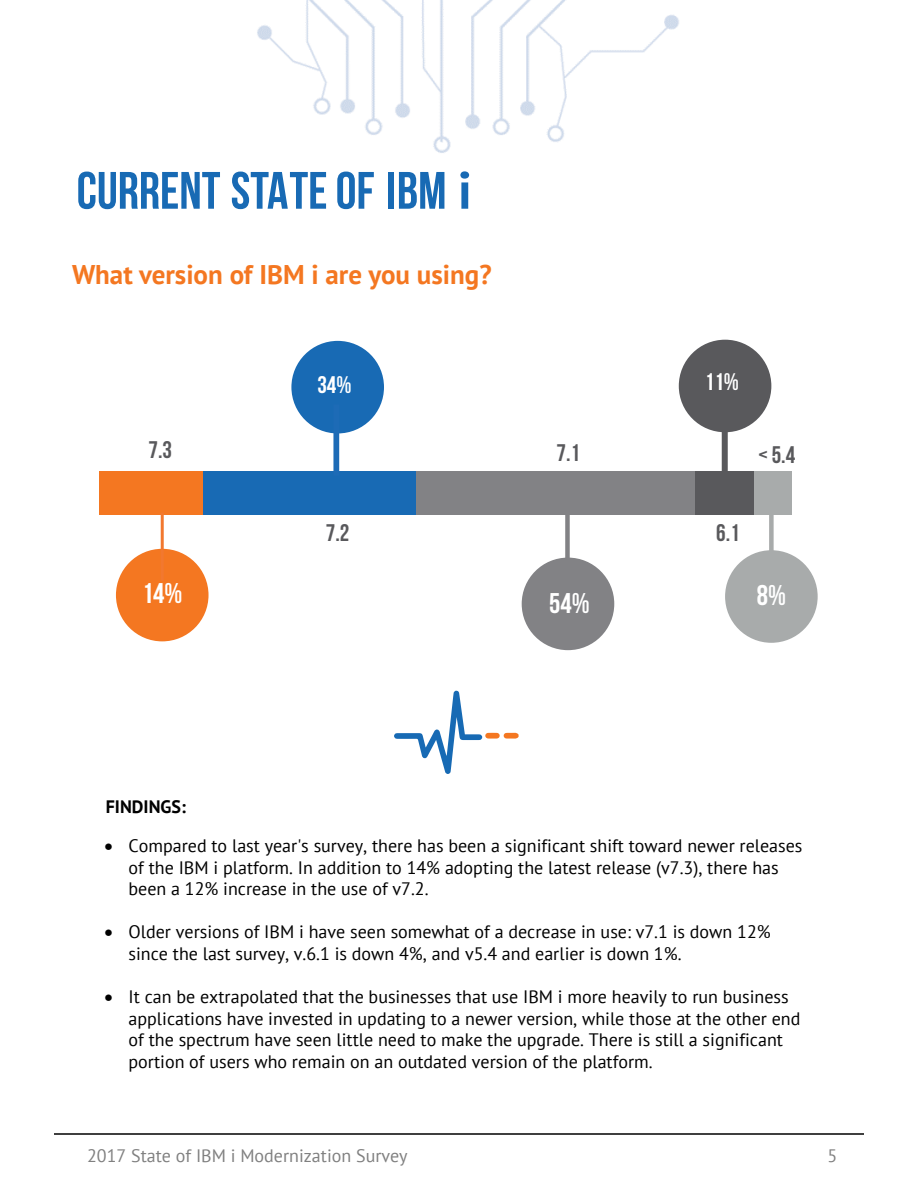
<style>
.page{position:relative;width:918px;height:1188px;background:#fff}
.page>*{position:absolute;margin:0;border:0;box-sizing:border-box;transform-origin:0 0}
.t1{font:700 52.5px "Bebas Neue";color:#186ab4}
.t2{font:28.5px "Bebas Neue";color:#fff}
.t3{font:700 27px "PT Sans";color:#f47721}
.t4{font:24px "Bebas Neue";color:#59595c}
.t5{font:24px "Bebas Neue";color:#fff}
.t6{font:18px/21.6px "PT Sans";color:#000}
.t7{font:18px "PT Sans";color:#808080}
.t8{font:700 18px "PT Sans";color:#000}
.s1{font-family:"PT Sans"}
</style>
<div class="page">
<img style="left:257px;top:0;width:422px;height:153px">
<hr style="left:54px;top:1133px;width:810px;height:2px;background:#000">
<div style="left:769px;top:498px;width:5px;height:121px;background:#a8abab"></div>
<div style="left:291px;top:341px;width:93px;height:92px;background:#186ab4;border-radius:50%"></div>
<div style="left:522px;top:558px;width:92px;height:92px;background:#828285;border-radius:50%"></div>
<div style="left:116px;top:549px;width:93px;height:92px;background:#f47721;border-radius:50%"></div>
<div style="left:99px;top:471px;width:104px;height:44px;background:#f47721"></div>
<div style="left:203px;top:471px;width:228px;height:44px;background:#186ab4"></div>
<div style="left:416px;top:471px;width:280px;height:43px;background:#828285"></div>
<div style="left:695px;top:471px;width:59px;height:44px;background:#59595c"></div>
<div style="left:754px;top:471px;width:37px;height:44px;background:#a8abab"></div>
<hr style="left:334px;top:404px;width:4px;height:72px;background:#1d6bb6">
<div style="left:725px;top:550px;width:93px;height:93px;background:#a8abab;border-radius:50%"></div>
<hr style="left:161px;top:513px;width:3px;height:68px;background:#f2782f">
<div style="left:679px;top:340px;width:92px;height:92px;background:#59595c;border-radius:50%"></div>
<div style="left:722px;top:404px;width:6px;height:89px;background:#59595c"></div>
<div style="left:565px;top:493px;width:5px;height:121px;background:#828285"></div>
<svg style="left:394px;top:691px;width:125px;height:83px"></svg>
<h1 class="t1" style="left:77px;top:162px;width:397px">CURRENT STATE OF IBM <span class="s1">i</span></h1>
<h3 class="t3" style="left:72px;top:257px;width:421px">What version of IBM i are you using?</h3>
<h3 class="t5" style="left:317px;top:372px;width:36px">34%</h3>
<h3 class="t5" style="left:705px;top:369px;width:36px">11%</h3>
<h3 class="t4" style="left:149px;top:436px;width:25px">7.3</h3>
<h3 class="t4" style="left:557px;top:440px;width:25px">7.1</h3>
<h3 class="t4" style="left:759px;top:441px;width:38px">&lt; 5.4</h3>
<h3 class="t4" style="left:326px;top:520px;width:25px">7.2</h3>
<h3 class="t4" style="left:716px;top:520px;width:25px">6.1</h3>
<h2 class="t2" style="left:142px;top:578px;width:42px">14%</h2>
<h2 class="t2" style="left:757px;top:579px;width:31px">8%</h2>
<h2 class="t2" style="left:549px;top:588px;width:42px">54%</h2>
<p class="t8" style="left:106px;top:794px;width:82px">FINDINGS:</p>
<p class="t6" style="left:129px;top:835px;width:675px;text-indent:-24px">• Compared to last year's survey, there has been a significant shift toward newer releases of the IBM i platform. In addition to 14% adopting the latest release (v7.3), there has been a 12% increase in the use of v7.2.</p>
<p class="t6" style="left:129px;top:921px;width:644px;text-indent:-24px">• Older versions of IBM i have seen somewhat of a decrease in use: v7.1 is down 12% since the last survey, v.6.1 is down 4%, and v5.4 and earlier is down 1%.</p>
<p class="t6" style="left:129px;top:986px;width:673px;text-indent:-24px">• It can be extrapolated that the businesses that use IBM i more heavily to run business applications have invested in updating to a newer version, while those at the other end of the spectrum have seen little need to make the upgrade. There is still a significant portion of users who remain on an outdated version of the platform.</p>
<p class="t7" style="left:87px;top:1144px;width:322px">2017 State of IBM i Modernization Survey</p>
<p class="t7" style="left:828px;top:1144px;width:11px">5</p>
</div>
